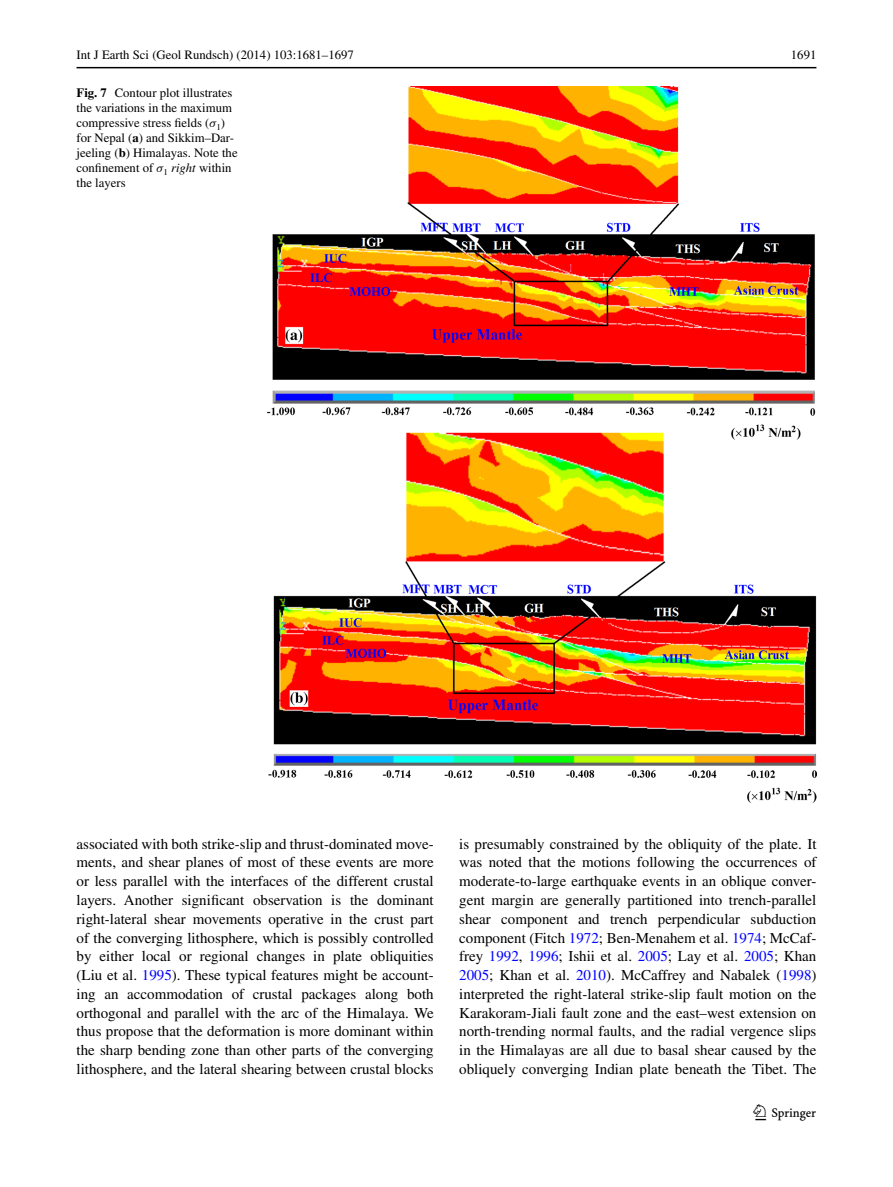
<style>
.page{position:relative;width:893px;height:1187px;background:#fff}
.page>*{position:absolute;margin:0;border:0;box-sizing:border-box;transform-origin:0 0}
.t1{font:22.5px "Springnew";color:#000}
.t2{font:15px/18.8px "Times";color:#000;text-align:justify}
.t3{font:12.75px/15px "Times";color:#000}
.s1{font-weight:700}
.s2{font-family:"MTMI"}
.s3{font-style:italic}
.s4{color:#00f}
</style>
<div class="page">
<hr style="left:77px;top:67px;width:739px;height:1px;background:#000">
<img style="left:268px;top:87px;width:548px;height:715px">
<p class="t3" style="left:77px;top:48px;width:279px">Int J Earth Sci (Geol Rundsch) (2014) 103:1681–1697</p>
<p class="t3" style="left:791px;top:48px;width:27px">1691</p>
<p class="t3" style="left:77px;top:85px;width:163px"><span class="s1">Fig. 7</span> Contour plot illustrates the variations in the maximum compressive stress fields (<span class="s2">σ</span><sub>1</sub>) for Nepal (<span class="s1">a</span>) and Sikkim–Dar&shy;jeeling (<span class="s1">b</span>) Himalayas. Note the confinement of <span class="s2">σ</span><sub>1</sub> <span class="s3">right</span> within the layers</p>
<p class="t2" style="left:77px;top:834px;width:359px">associated with both strike-slip and thrust-dominated move&shy;ments, and shear planes of most of these events are more or less parallel with the interfaces of the different crustal layers. Another significant observation is the dominant right-lateral shear movements operative in the crust part of the converging lithosphere, which is possibly controlled by either local or regional changes in plate obliquities (Liu et al. <span class="s4">1995</span>). These typical features might be account&shy;ing an accommodation of crustal packages along both orthogonal and parallel with the arc of the Himalaya. We thus propose that the deformation is more dominant within the sharp bending zone than other parts of the converging lithosphere, and the lateral shearing between crustal blocks</p>
<p class="t2" style="left:459px;top:834px;width:359px">is presumably constrained by the obliquity of the plate. It was noted that the motions following the occurrences of moderate-to-large earthquake events in an oblique conver&shy;gent margin are generally partitioned into trench-parallel shear component and trench perpendicular subduction component (Fitch <span class="s4">1972</span>; Ben-Menahem et al. <span class="s4">1974</span>; McCaf&shy;frey <span class="s4">1992</span>, <span class="s4">1996</span>; Ishii et al. <span class="s4">2005</span>; Lay et al. <span class="s4">2005</span>; Khan <span class="s4">2005</span>; Khan et al. <span class="s4">2010</span>). McCaffrey and Nabalek (<span class="s4">1998</span>) interpreted the right-lateral strike-slip fault motion on the Karakoram-Jiali fault zone and the east–west extension on north-trending normal faults, and the radial vergence slips in the Himalayas are all due to basal shear caused by the obliquely converging Indian plate beneath the Tibet. The</p>
<h1 class="t1" style="left:755px;top:1104px;width:62px">1 3</h1>
</div>
